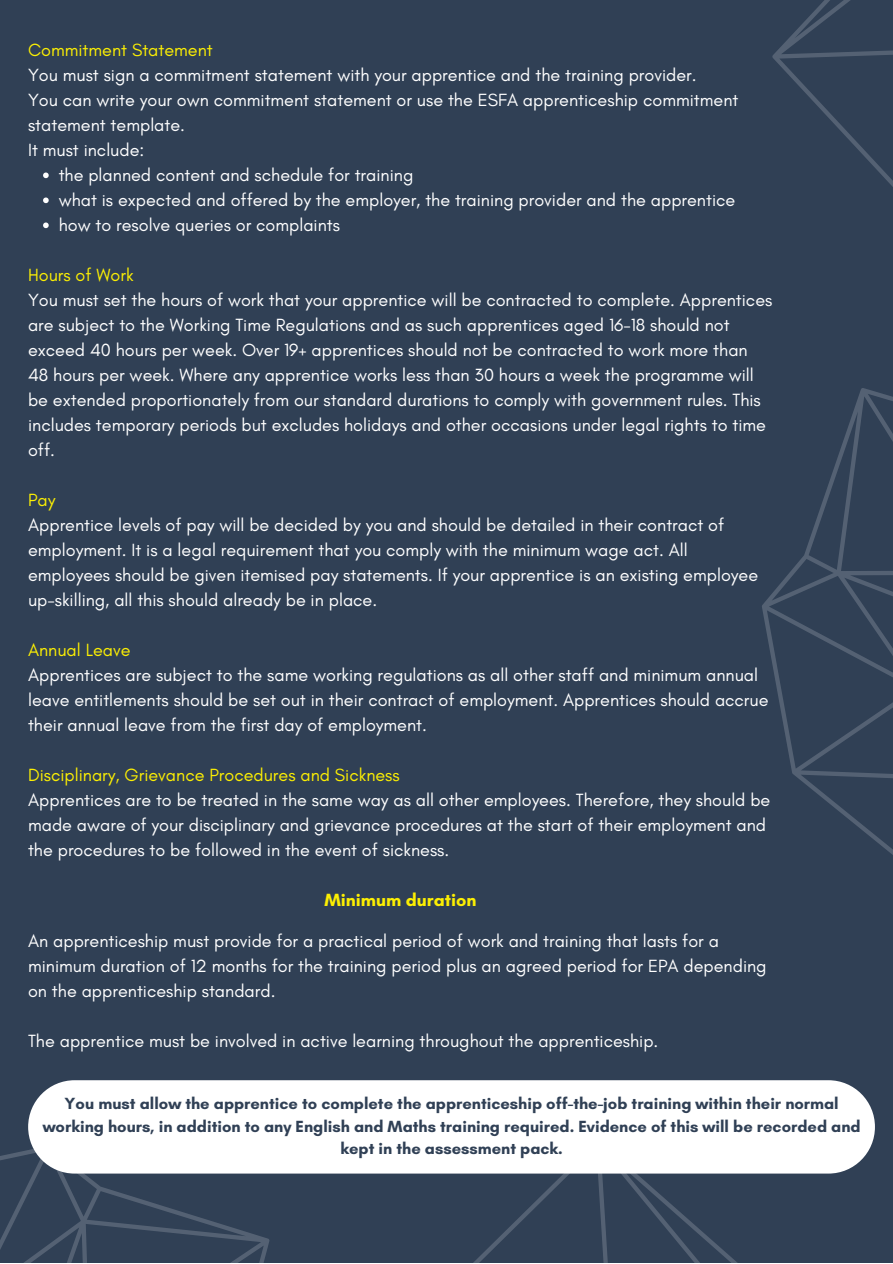
<style>
.page{position:relative;width:893px;height:1264px;background:#fff}
.page>*{position:absolute;margin:0;border:0;box-sizing:border-box;transform-origin:0 0}
.t1{font:18px/25px "Glacial Indifference";color:#fff}
.t2{font:18px "Glacial Indifference";color:#fcef03}
.t3{font:700 18px "Glacial Indifference";color:#fcef03}
.t4{font:700 16.5px/22.5px "Glacial Indifference";color:#304055;text-align:center}
</style>
<div class="page">
<div style="left:0;top:0;width:892px;height:1262px;background:#304055"></div>
<svg style="left:762px;top:425px;width:130px;height:429px"></svg>
<svg style="left:850px;top:425px;width:42px;height:348px"></svg>
<svg style="left:772px;top:0;width:120px;height:425px"></svg>
<svg style="left:43px;top:172px;width:6px;height:6px"></svg>
<svg style="left:43px;top:197px;width:6px;height:6px"></svg>
<svg style="left:43px;top:222px;width:6px;height:6px"></svg>
<div style="left:28px;top:1080px;width:846px;height:93px;background:#fff;border-radius:47px"></div>
<svg style="left:0;top:1080px;width:286px;height:152px"></svg>
<svg style="left:0;top:1232px;width:247px;height:30px"></svg>
<svg style="left:247px;top:1096px;width:628px;height:166px"></svg>
<p class="t2" style="left:28px;top:39px;width:186px">Commitment Statement</p>
<p class="t1" style="left:28px;top:62px;width:711px">You must sign a commitment statement with your apprentice and the training provider.<br>You can write your own commitment statement or use the ESFA apprenticeship commitment statement template.<br>It must include:</p>
<p class="t1" style="left:59px;top:162px;width:678px">the planned content and schedule for training<br>what is expected and offered by the employer, the training provider and the apprentice how to resolve queries or complaints</p>
<p class="t2" style="left:28px;top:264px;width:107px">Hours of Work</p>
<p class="t1" style="left:28px;top:287px;width:745px">You must set the hours of work that your apprentice will be contracted to complete. Apprentices are subject to the Working Time Regulations and as such apprentices aged 16-18 should not exceed 40 hours per week. Over 19+ apprentices should not be contracted to work more than 48 hours per week. Where any apprentice works less than 30 hours a week the programme will be extended proportionately from our standard durations to comply with government rules. This includes temporary periods but excludes holidays and other occasions under legal rights to time off.</p>
<p class="t2" style="left:28px;top:489px;width:29px">Pay</p>
<p class="t1" style="left:28px;top:512px;width:731px">Apprentice levels of pay will be decided by you and should be detailed in their contract of employment. It is a legal requirement that you comply with the minimum wage act. All employees should be given itemised pay statements. If your apprentice is an existing employee up-skilling, all this should already be in place.</p>
<p class="t2" style="left:28px;top:639px;width:104px">Annual Leave</p>
<p class="t1" style="left:28px;top:662px;width:742px">Apprentices are subject to the same working regulations as all other staff and minimum annual leave entitlements should be set out in their contract of employment. Apprentices should accrue their annual leave from the first day of employment.</p>
<p class="t2" style="left:28px;top:764px;width:373px">Disciplinary, Grievance Procedures and Sickness</p>
<p class="t1" style="left:28px;top:787px;width:743px">Apprentices are to be treated in the same way as all other employees. Therefore, they should be made aware of your disciplinary and grievance procedures at the start of their employment and the procedures to be followed in the event of sickness.</p>
<p class="t3" style="left:324px;top:889px;width:154px">Minimum duration</p>
<p class="t1" style="left:28px;top:928px;width:740px">An apprenticeship must provide for a practical period of work and training that lasts for a minimum duration of 12 months for the training period plus an agreed period for EPA depending on the apprenticeship standard.</p>
<p class="t1" style="left:28px;top:1028px;width:631px">The apprentice must be involved in active learning throughout the apprenticeship.</p>
<p class="t4" style="left:43px;top:1092px;width:819px">You must allow the apprentice to complete the apprenticeship off-the-job training within their normal working hours, in addition to any English and Maths training required. Evidence of this will be recorded and kept in the assessment pack.</p>
</div>
